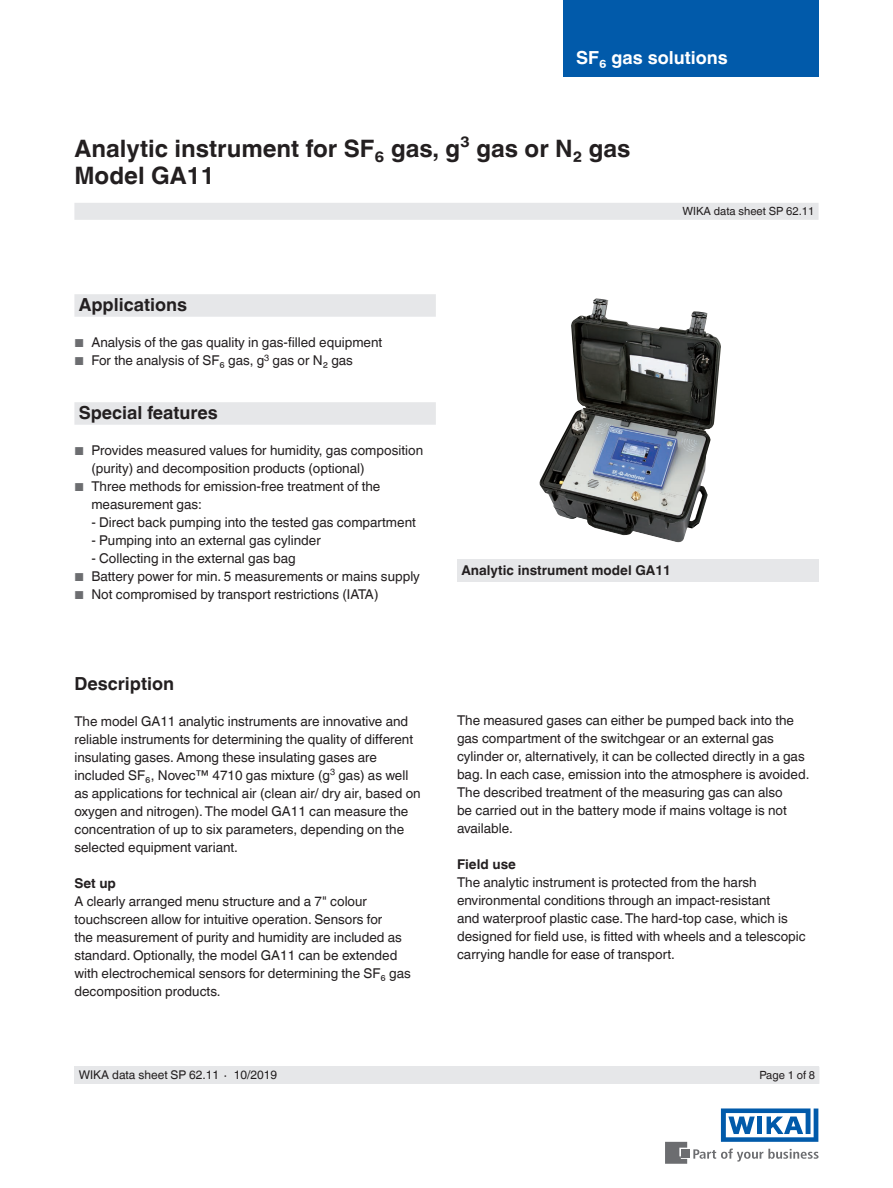
<style>
.page{position:relative;width:893px;height:1188px;background:#fff}
.page>*{position:absolute;margin:0;border:0;box-sizing:border-box;transform-origin:0 0}
.t1{font:700 24px/27px "Helvetica World";color:#231f20}
.t2{font:700 18px "Helvetica World";color:#231f20}
.t3{font:700 18px "Helvetica World";color:#fff}
.t4{font:13.5px/18px "Helvetica World";color:#231f20}
.t5{font:700 13.5px "Helvetica World";color:#231f20}
.t6{font:12px "Helvetica World";color:#231f20}
.t7{font:11.25px "Helvetica World";color:#231f20}
.s1{font-size:11.55px;color:#6c6d70}
.s2{font-size:11.25px}
</style>
<div class="page">
<svg style="left:693px;top:1149px;width:126px;height:13px"></svg>
<div style="left:682px;top:1150px;width:8px;height:8px;background:#6c6d70"></div>
<svg style="left:665px;top:1142px;width:22px;height:22px"></svg>
<svg style="left:721px;top:1108px;width:97px;height:34px"></svg>
<div style="left:563px;top:0;width:256px;height:76px;background:#015aaa"></div>
<div style="left:74px;top:203px;width:745px;height:17px;background:#e6e7e9"></div>
<div style="left:74px;top:1066px;width:745px;height:18px;background:#e6e7e9"></div>
<img style="left:540px;top:298px;width:181px;height:245px">
<div style="left:457px;top:559px;width:362px;height:23px;background:#e6e7e9"></div>
<div style="left:74px;top:294px;width:362px;height:23px;background:#e6e7e9"></div>
<div style="left:74px;top:402px;width:362px;height:23px;background:#e6e7e9"></div>
<h2 class="t3" style="left:576px;top:47px;width:153px">SF₆ gas solutions</h2>
<h1 class="t1" style="left:74px;top:135px;width:558px">Analytic instrument for SF₆ gas, g³ gas or N₂ gas<br>Model GA11</h1>
<p class="t7" style="left:682px;top:205px;width:133px">WIKA data sheet SP 62.11</p>
<h2 class="t2" style="left:79px;top:295px;width:110px">Applications</h2>
<p class="t4" style="left:74px;top:334px;width:309px"><span class="s1">■</span> Analysis of the gas quality in gas-filled equipment</p>
<p class="t4" style="left:74px;top:352px;width:280px"><span class="s1">■</span> For the analysis of SF₆ gas, g<sup>3</sup> gas or N₂ gas</p>
<h2 class="t2" style="left:79px;top:403px;width:141px">Special features</h2>
<p class="t4" style="left:91px;top:442px;width:333px;text-indent:-17px"><span class="s1">■</span> Provides measured values for humidity, gas composition (purity) and decomposition products (optional)</p>
<p class="t4" style="left:91px;top:478px;width:290px;text-indent:-17px"><span class="s1">■</span> Three methods for emission-free treatment of the measurement gas:</p>
<p class="t4" style="left:91px;top:514px;width:326px">- Direct back pumping into the tested gas compartment</p>
<p class="t4" style="left:91px;top:532px;width:231px">- Pumping into an external gas cylinder</p>
<p class="t4" style="left:91px;top:550px;width:206px">- Collecting in the external gas bag</p>
<p class="t4" style="left:74px;top:568px;width:347px"><span class="s1">■</span> Battery power for min. 5 measurements or mains supply</p>
<p class="t4" style="left:74px;top:586px;width:306px"><span class="s1">■</span> Not compromised by transport restrictions (IATA)</p>
<p class="t5" style="left:461px;top:563px;width:211px">Analytic instrument model GA11</p>
<h2 class="t2" style="left:74px;top:673px;width:101px">Description</h2>
<p class="t4" style="left:74px;top:712px;width:348px">The model GA11 analytic instruments are innovative and reliable instruments for determining the quality of different insulating gases. Among these insulating gases are included SF₆, Novec™ 4710 gas mixture (g<sup>3</sup> gas) as well as applications for technical air (clean air/ dry air, based on oxygen and nitrogen). The model GA11 can measure the concentration of up to six parameters, depending on the selected equipment variant.</p>
<p class="t5" style="left:74px;top:875px;width:43px">Set up</p>
<p class="t4" style="left:74px;top:892px;width:338px">A clearly arranged menu structure and a 7" colour touchscreen allow for intuitive operation. Sensors for<br>the measurement of purity and humidity are included as standard. Optionally, the model GA11 can be extended with electrochemical sensors for determining the SF₆ gas decomposition products.</p>
<p class="t6" style="left:79px;top:1068px;width:200px">WIKA data sheet SP 62.11 <span class="s2">∙</span> 10/2019</p>
<p class="t4" style="left:457px;top:711px;width:354px">The measured gases can either be pumped back into the gas compartment of the switchgear or an external gas cylinder or, alternatively, it can be collected directly in a gas bag. In each case, emission into the atmosphere is avoided.<br>The described treatment of the measuring gas can also<br>be carried out in the battery mode if mains voltage is not available.</p>
<p class="t5" style="left:457px;top:856px;width:60px">Field use</p>
<p class="t4" style="left:457px;top:873px;width:350px">The analytic instrument is protected from the harsh environmental conditions through an impact-resistant<br>and waterproof plastic case. The hard-top case, which is designed for field use, is fitted with wheels and a telescopic carrying handle for ease of transport.</p>
<p class="t7" style="left:759px;top:1069px;width:57px">Page 1 of 8</p>
</div>
